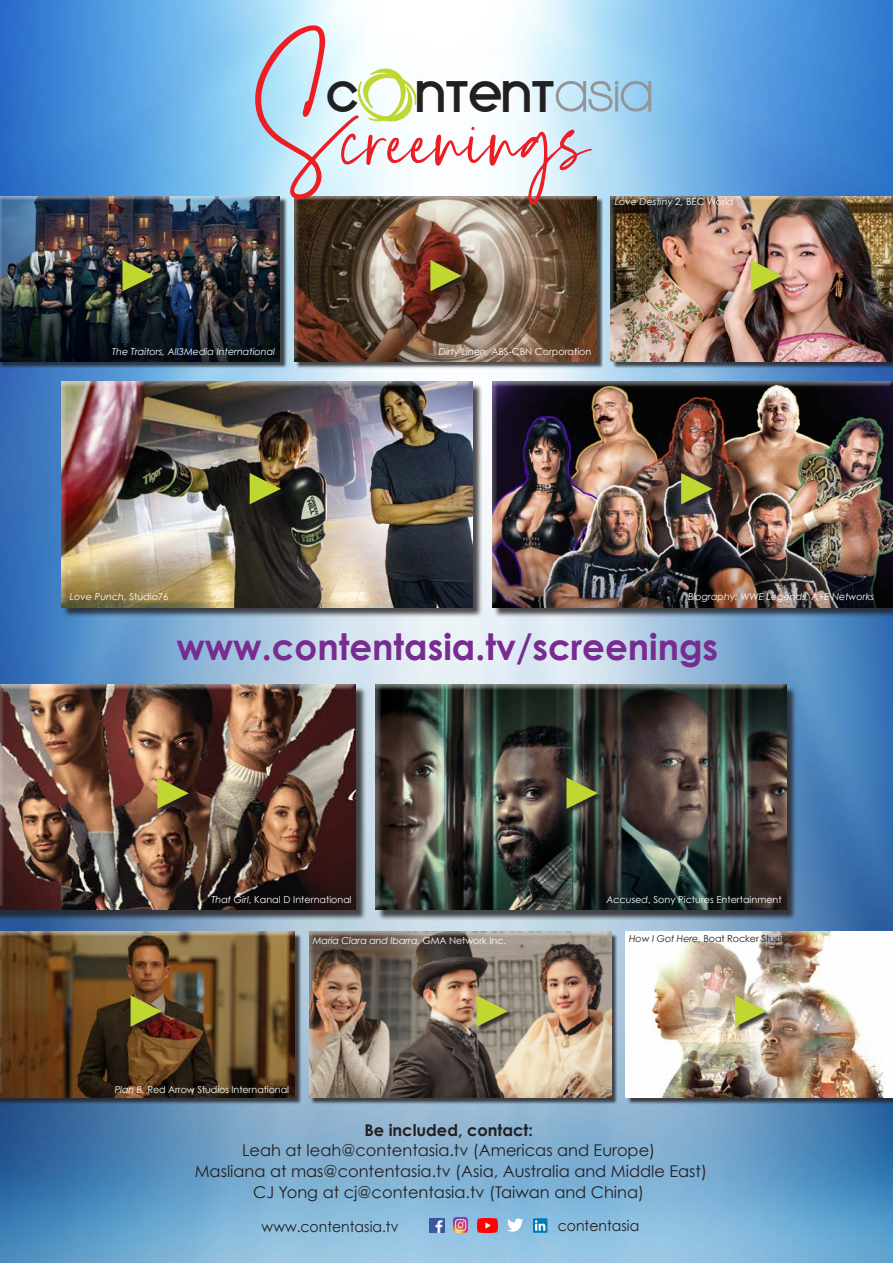
<style>
.page{position:relative;width:893px;height:1263px;background:#fff}
.page>*{position:absolute;margin:0;border:0;box-sizing:border-box;transform-origin:0 0}
.t1{font:144px "Crystal Dust";color:#ed1d24}
.t2{font:49.5px "Kravitz Extra Thermal";color:#231f20}
.t3{font:700 36.3px "Century Gothic";color:#782b90}
.t4{font:16.2px/20.7px "Century Gothic";color:#231f20;text-align:center}
.t5{font:700 16.2px "Century Gothic";color:#231f20}
.t6{font:14.85px "Century Gothic";color:#231f20;scale:.95 1}
.t7{font:italic 9.6px "Century Gothic";color:#fff}
.t8{font:9.6px "Century Gothic";color:#fff}
.t9{font:9.6px "Century Gothic";letter-spacing:-.01em;color:#231f20}
.s1{font-size:192.3px}
.s2{font-style:normal}
.s3{font-style:italic}
</style>
<div class="page">
<img style="left:0;top:0;width:893px;height:1263px">
<div style="left:377px;top:686px;width:420px;height:234px;background:#231f20;opacity:.8"></div>
<div style="left:370px;top:678px;width:421px;height:235px;background:#fff;opacity:.75"></div>
<div style="left:567px;top:778px;width:37px;height:37px;background:#231f20;opacity:.85"></div>
<svg style="left:566px;top:777px;width:32px;height:32px"></svg>
<div style="left:0;top:686px;width:366px;height:234px;background:#231f20;opacity:.8"></div>
<div style="left:0;top:678px;width:361px;height:235px;background:#fff;opacity:.75"></div>
<div style="left:0;top:933px;width:302px;height:171px;background:#231f20;opacity:.8"></div>
<div style="left:0;top:926px;width:298px;height:174px;background:#fff;opacity:.75"></div>
<div style="left:131px;top:996px;width:37px;height:37px;background:#231f20;opacity:.85"></div>
<svg style="left:131px;top:995px;width:31px;height:32px"></svg>
<div style="left:627px;top:933px;width:266px;height:171px;background:#231f20;opacity:.8"></div>
<div style="left:620px;top:926px;width:273px;height:174px;background:#fff;opacity:.75"></div>
<img style="left:630px;top:934px;width:263px;height:161px">
<div style="left:310px;top:933px;width:308px;height:171px;background:#231f20;opacity:.8"></div>
<div style="left:304px;top:926px;width:311px;height:174px;background:#fff;opacity:.75"></div>
<div style="left:477px;top:996px;width:37px;height:37px;background:#231f20;opacity:.85"></div>
<svg style="left:477px;top:995px;width:31px;height:32px"></svg>
<div style="left:158px;top:778px;width:37px;height:37px;background:#231f20;opacity:.85"></div>
<svg style="left:157px;top:777px;width:32px;height:32px"></svg>
<div style="left:62px;top:383px;width:421px;height:234px;background:#231f20;opacity:.8"></div>
<div style="left:55px;top:375px;width:422px;height:235px;background:#fff;opacity:.75"></div>
<div style="left:493px;top:383px;width:400px;height:234px;background:#231f20;opacity:.8"></div>
<div style="left:486px;top:375px;width:407px;height:235px;background:#fff;opacity:.75"></div>
<div style="left:0;top:197px;width:287px;height:172px;background:#231f20;opacity:.8"></div>
<div style="left:0;top:191px;width:284px;height:173px;background:#fff;opacity:.75"></div>
<div style="left:123px;top:261px;width:37px;height:36px;background:#231f20;opacity:.85"></div>
<svg style="left:122px;top:260px;width:32px;height:31px"></svg>
<div style="left:612px;top:197px;width:281px;height:172px;background:#231f20;opacity:.8"></div>
<div style="left:606px;top:191px;width:287px;height:173px;background:#fff;opacity:.75"></div>
<img style="left:622px;top:201px;width:271px;height:160px">
<div style="left:296px;top:197px;width:307px;height:172px;background:#231f20;opacity:.8"></div>
<div style="left:289px;top:191px;width:311px;height:173px;background:#fff;opacity:.75"></div>
<div style="left:431px;top:261px;width:37px;height:36px;background:#231f20;opacity:.85"></div>
<svg style="left:430px;top:260px;width:32px;height:31px"></svg>
<div style="left:250px;top:474px;width:37px;height:36px;background:#231f20;opacity:.85"></div>
<svg style="left:250px;top:473px;width:31px;height:31px"></svg>
<div style="left:682px;top:474px;width:37px;height:36px;background:#231f20;opacity:.85"></div>
<svg style="left:681px;top:473px;width:31px;height:31px"></svg>
<svg style="left:556px;top:81px;width:95px;height:31px;background:#a8c6d8"></svg>
<svg style="left:355px;top:67px;width:63px;height:57px"></svg>
<svg style="left:507px;top:1218px;width:16px;height:14px"></svg>
<div style="left:533px;top:1218px;width:14px;height:15px;background:#007bb6"></div>
<svg style="left:535px;top:1220px;width:14px;height:11px"></svg>
<img style="left:429px;top:1218px;width:15px;height:15px">
<img style="left:453px;top:1218px;width:15px;height:14px">
<img style="left:477px;top:1218px;width:20px;height:14px">
<h1 class="t1" style="left:255px;top:88px;width:337px"><span class="s1">S</span>creenings</h1>
<h2 class="t2" style="left:325px;top:64px;width:230px">C NTENT</h2>
<p class="t7" style="left:615px;top:196px;width:120px">Love Destiny 2, <span class="s2">BEC World</span></p>
<p class="t7" style="left:112px;top:346px;width:165px">The Traitors, All3Media International</p>
<p class="t8" style="left:439px;top:346px;width:154px"><span class="s3">Dirty Linen,</span> ABS-CBN Corporation</p>
<p class="t7" style="left:70px;top:591px;width:100px">Love Punch, <span class="s2">Studio76</span></p>
<p class="t7" style="left:688px;top:591px;width:188px">Biography: WWE Legends, A+E Networks</p>
<h3 class="t3" style="left:176px;top:624px;width:543px">www.contentasia.tv/screenings</h3>
<p class="t8" style="left:212px;top:894px;width:142px"><span class="s3">That Girl</span>, Kanal D International</p>
<p class="t8" style="left:606px;top:894px;width:177px"><span class="s3">Accused</span>, Sony Pictures Entertainment</p>
<p class="t7" style="left:313px;top:934px;width:195px">Maria Clara and Ibarra, <span class="s2">GMA Network Inc.</span></p>
<p class="t9" style="left:629px;top:933px;width:166px"><span class="s3">How I Got Here,</span> Boat Rocker Studios</p>
<p class="t8" style="left:115px;top:1083px;width:176px"><span class="s3">Plan B,</span> Red Arrow Studios International</p>
<p class="t5" style="left:364px;top:1120px;width:170px">Be included, contact:</p>
<p class="t4" style="left:195px;top:1140px;width:514px">Leah at leah@contentasia.tv (Americas and Europe)<br>Masliana at mas@contentasia.tv (Asia, Australia and Middle East)<br>CJ Yong at cj@contentasia.tv (Taiwan and China)</p>
<p class="t6" style="left:262px;top:1217px;width:146px">www.contentasia.tv</p>
<p class="t6" style="left:558px;top:1216px;width:87px">contentasia</p>
</div>
